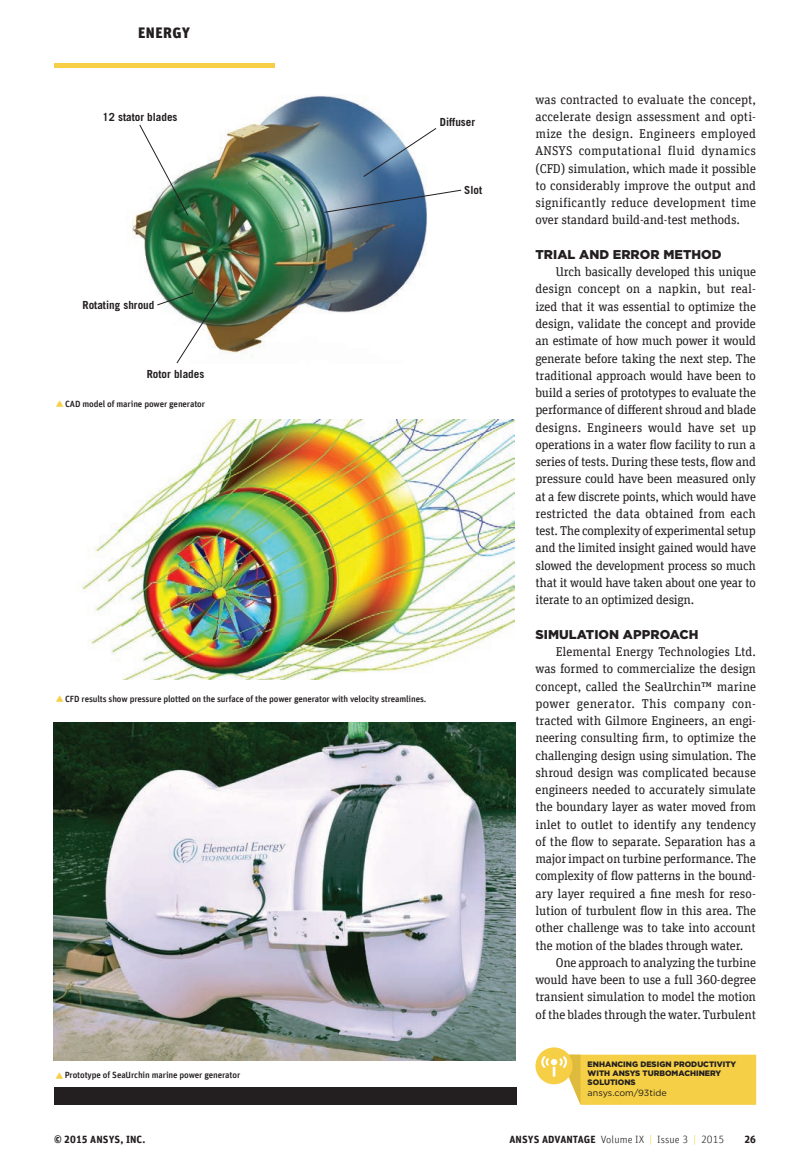
<style>
.page{position:relative;width:810px;height:1170px;background:#fff}
.page>*{position:absolute;margin:0;border:0;box-sizing:border-box;transform-origin:0 0}
.t1{font:900 15px "Unit Offc Pro";letter-spacing:.03em;color:#231f20}
.Body_Copy{font:12.75px/17.2px "Unit Slab Offc Pro";letter-spacing:-.015em;color:#231f20;text-align:justify}
.Subhead{font:900 12.75px "Gotham";letter-spacing:.005em;color:#231f20}
.S_W_Author{font:700 11.1px "Trade Gothic";color:#231f20}
.t2{font:300 10.5px "Unit Offc Pro";letter-spacing:.01em;color:#231f20}
.t3{font:700 10.5px "Unit Offc Pro";letter-spacing:.01em;color:#231f20}
.Feature_Caption{font:500 9px "Unit Offc Pro";letter-spacing:-.015em;color:#231f20}
.t4{font:9px "Gotham";color:#231f20}
.t5{font:900 7.95px/9px "Gotham";color:#231f20}
.s1{font-weight:700}
.s2{color:#f6cf46}
</style>
<div class="page">
<div style="left:54px;top:63px;width:220px;height:5px;background:#f6cf46"></div>
<svg style="left:536px;top:1047px;width:220px;height:57px"></svg>
<div style="left:54px;top:1087px;width:462px;height:17px;background:#231f20"></div>
<img style="left:76px;top:419px;width:438px;height:260px">
<img style="left:132px;top:95px;width:295px;height:259px">
<svg style="left:363px;top:127px;width:74px;height:50px"></svg>
<svg style="left:324px;top:189px;width:138px;height:24px"></svg>
<svg style="left:139px;top:124px;width:50px;height:92px"></svg>
<img style="left:156px;top:284px;width:71px;height:80px">
<img style="left:54px;top:722px;width:461px;height:338px">
<p class="t1" style="left:138px;top:22px;width:53px">ENERGY</p>
<p class="S_W_Author" style="left:103px;top:110px;width:77px">12 stator blades</p>
<p class="S_W_Author" style="left:82px;top:298px;width:73px">Rotating shroud</p>
<p class="S_W_Author" style="left:147px;top:367px;width:59px">Rotor blades</p>
<p class="Feature_Caption" style="left:65px;top:397px;width:141px">CAD model of marine power generator</p>
<p class="S_W_Author" style="left:440px;top:115px;width:37px">Diffuser</p>
<p class="S_W_Author" style="left:464px;top:183px;width:19px">Slot</p>
<p class="Feature_Caption" style="left:65px;top:692px;width:363px">CFD results show pressure plotted on the surface of the power generator with velocity streamlines.</p>
<p class="Feature_Caption" style="left:65px;top:1068px;width:177px">Prototype of SeaUrchin marine power generator</p>
<p class="Body_Copy" style="left:536px;top:90px;width:222px">was contracted to evaluate the concept, accelerate design assessment and opti&shy;mize the design. Engineers employed ANSYS computational fluid dynamics (CFD) simulation, which made it possible to considerably improve the output and significantly reduce development time over standard build-and-test methods.</p>
<p class="Subhead" style="left:536px;top:247px;width:188px">TRIAL AND ERROR METHOD</p>
<p class="Body_Copy" style="left:535px;top:263px;width:222px;text-indent:20px">Urch basically developed this unique design concept on a napkin, but real&shy;ized that it was essential to optimize the design, validate the concept and provide an estimate of how much power it would generate before taking the next step. The traditional approach would have been to build a series of prototypes to evaluate the performance of different shroud and blade designs. Engineers would have set up operations in a water flow facility to run a series of tests. During these tests, flow and pressure could have been measured only at a few discrete points, which would have restricted the data obtained from each test. The complexity of experimental setup and the limited insight gained would have slowed the development process so much that it would have taken about one year to iterate to an optimized design.</p>
<p class="Subhead" style="left:535px;top:626px;width:164px">SIMULATION APPROACH</p>
<p class="Body_Copy" style="left:535px;top:642px;width:222px;text-indent:20px">Elemental Energy Technologies Ltd. was formed to commercialize the design concept, called the SeaUrchin™ marine power generator. This company con&shy;tracted with Gilmore Engineers, an engi&shy;neering consulting firm, to optimize the challenging design using simulation. The shroud design was complicated because engineers needed to accurately simulate the boundary layer as water moved from inlet to outlet to identify any tendency of the flow to separate. Separation has a major impact on turbine performance. The complexity of flow patterns in the bound&shy;ary layer required a fine mesh for reso&shy;lution of turbulent flow in this area. The other challenge was to take into account the motion of the blades through water.</p>
<p class="Body_Copy" style="left:535px;top:953px;width:222px;text-indent:20px">One approach to analyzing the turbine would have been to use a full 360-degree transient simulation to model the motion of the blades through the water. Turbulent</p>
<p class="t5" style="left:588px;top:1058px;width:150px">ENHANCING DESIGN PRODUCTIVITY<br>WITH ANSYS TURBOMACHINERY<br>SOLUTIONS</p>
<p class="t4" style="left:588px;top:1087px;width:81px">ansys.com/93tide</p>
<p class="t3" style="left:54px;top:1131px;width:93px">© 2015 ANSYS, INC.</p>
<p class="t2" style="left:509px;top:1132px;width:216px"><span class="s1">ANSYS ADVANTAGE</span> Volume IX <span class="s2">|</span> Issue 3 <span class="s2">|</span> 2015</p>
<p class="t3" style="left:744px;top:1131px;width:13px">26</p>
</div>
